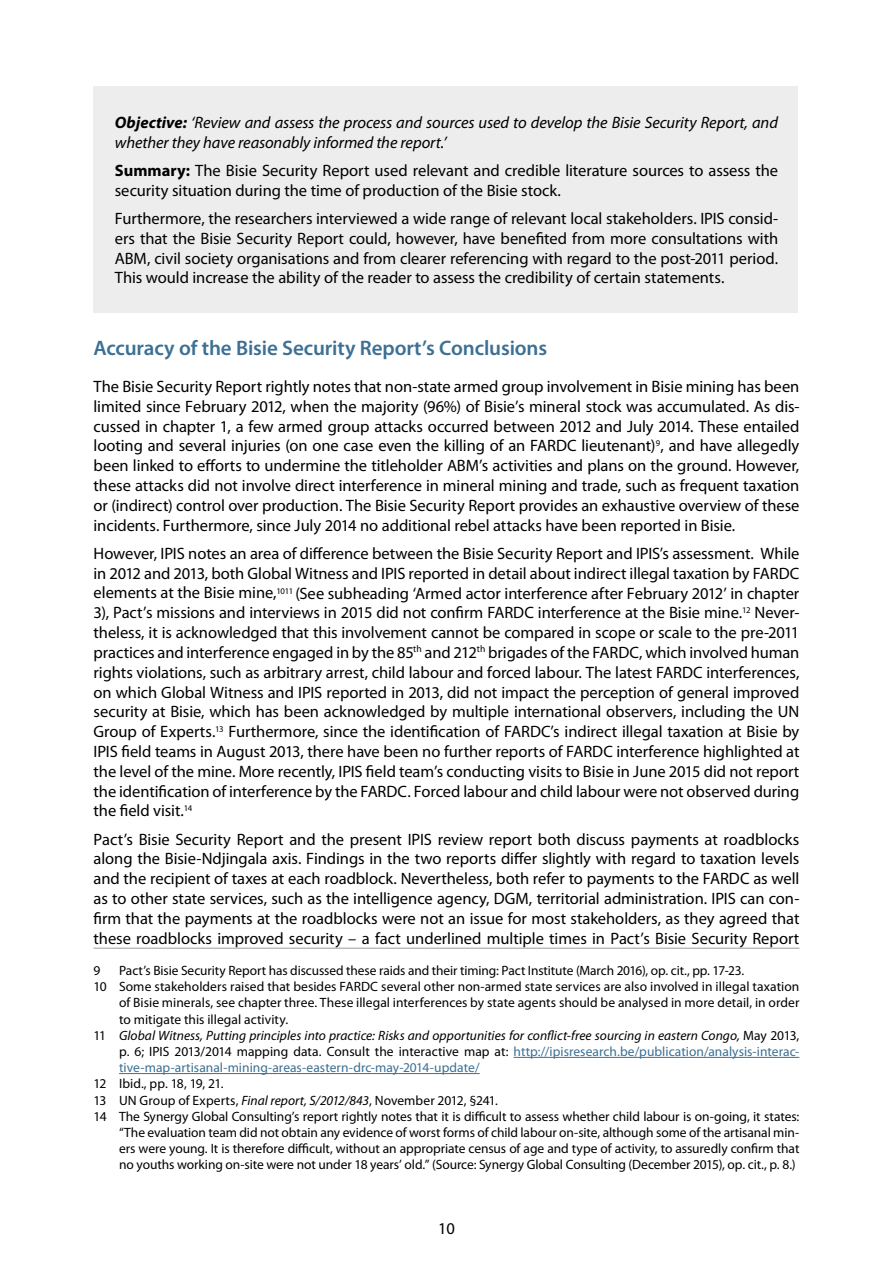
<style>
.page{position:relative;width:893px;height:1263px;background:#fff}
.page>*{position:absolute;margin:0;border:0;box-sizing:border-box;transform-origin:0 0}
.t1{font:600 21px "Myriad Pro";letter-spacing:-.005em;color:#3c7094}
.t2{font:16.5px/19.8px "Myriad Pro";letter-spacing:-.005em;color:#000;text-align:justify}
.t3{font:italic 16.5px/19.8px "Myriad Pro";letter-spacing:-.005em;color:#000}
.t4{font:13.5px "Myriad Pro";letter-spacing:-.005em;color:#000}
.t5{font:italic 13.5px "Myriad Pro";color:#000}
.t6{font:13.5px "Myriad Pro";color:#3c7094}
.s1{font-weight:700}
.s2{font-style:normal}
.s3{color:#3c7094}
.s4{font-style:italic}
</style>
<div class="page">
<div style="left:94px;top:87px;width:704px;height:226px;background:#ededed"></div>
<hr style="left:94px;top:948px;width:705px;height:1px;background:#9d9d9c">
<hr style="left:513px;top:1057px;width:286px;height:1px;background:#3c7094">
<hr style="left:119px;top:1073px;width:361px;height:1px;background:#3c7094">
<p class="t3" style="left:115px;top:113px;width:665px"><span class="s1">Objective:</span> ‘Review and assess the process and sources used to develop the Bisie Security Report, and whether they have reasonably informed the report.’</p>
<p class="t2" style="left:115px;top:161px;width:665px"><span class="s1">Summary:</span> The Bisie Security Report used relevant and credible literature sources to assess the security situation during the time of production of the Bisie stock.</p>
<p class="t2" style="left:115px;top:209px;width:665px">Furthermore, the researchers interviewed a wide range of relevant local stakeholders. IPIS consid&shy;ers that the Bisie Security Report could, however, have benefited from more consultations with ABM, civil society organisations and from clearer referencing with regard to the post-2011 period.<br>This would increase the ability of the reader to assess the credibility of certain statements.</p>
<p class="t1" style="left:94px;top:336px;width:455px">Accuracy of the Bisie Security Report’s Conclusions</p>
<p class="t2" style="left:94px;top:377px;width:707px">The Bisie Security Report rightly notes that non-state armed group involvement in Bisie mining has been limited since February 2012, when the majority (96%) of Bisie’s mineral stock was accumulated. As dis&shy;cussed in chapter 1, a few armed group attacks occurred between 2012 and July 2014. These entailed looting and several injuries (on one case even the killing of an FARDC lieutenant)<sup>9</sup>, and have allegedly been linked to efforts to undermine the titleholder ABM’s activities and plans on the ground. However, these attacks did not involve direct interference in mineral mining and trade, such as frequent taxation or (indirect) control over production. The Bisie Security Report provides an exhaustive overview of these incidents. Furthermore, since July 2014 no additional rebel attacks have been reported in Bisie.</p>
<p class="t2" style="left:94px;top:544px;width:707px">However, IPIS notes an area of difference between the Bisie Security Report and IPIS’s assessment. While in 2012 and 2013, both Global Witness and IPIS reported in detail about indirect illegal taxation by FARDC elements at the Bisie mine,<sup>1011</sup> (See subheading ‘Armed actor interference after February 2012’ in chapter 3), Pact’s missions and interviews in 2015 did not confirm FARDC interference at the Bisie mine.<sup>12</sup> Never&shy;theless, it is acknowledged that this involvement cannot be compared in scope or scale to the pre-2011 practices and interference engaged in by the 85<sup>th</sup> and 212<sup>th</sup> brigades of the FARDC, which involved human rights violations, such as arbitrary arrest, child labour and forced labour. The latest FARDC interferences, on which Global Witness and IPIS reported in 2013, did not impact the perception of general improved security at Bisie, which has been acknowledged by multiple international observers, including the UN Group of Experts.<sup>13</sup> Furthermore, since the identification of FARDC’s indirect illegal taxation at Bisie by IPIS field teams in August 2013, there have been no further reports of FARDC interference highlighted at the level of the mine. More recently, IPIS field team’s conducting visits to Bisie in June 2015 did not report the identification of interference by the FARDC. Forced labour and child labour were not observed during the field visit.<sup>14</sup></p>
<p class="t2" style="left:94px;top:829px;width:707px">Pact’s Bisie Security Report and the present IPIS review report both discuss payments at roadblocks along the Bisie-Ndjingala axis. Findings in the two reports differ slightly with regard to taxation levels and the recipient of taxes at each roadblock. Nevertheless, both refer to payments to the FARDC as well as to other state services, such as the intelligence agency, DGM, territorial administration. IPIS can con&shy;firm that the payments at the roadblocks were not an issue for most stakeholders, as they agreed that these roadblocks improved security – a fact underlined multiple times in Pact’s Bisie Security Report</p>
<p class="t4" style="left:94px;top:963px;width:8px">9</p>
<p class="t4" style="left:119px;top:963px;width:627px">Pact’s Bisie Security Report has discussed these raids and their timing: Pact Institute (March 2016), op. cit., pp. 17-23.</p>
<p class="t4" style="left:94px;top:979px;width:707px">10 Some stakeholders raised that besides FARDC several other non-armed state services are also involved in illegal taxation</p>
<p class="t4" style="left:119px;top:995px;width:682px">of Bisie minerals, see chapter three. These illegal interferences by state agents should be analysed in more detail, in order</p>
<p class="t4" style="left:119px;top:1012px;width:171px">to mitigate this illegal activity.</p>
<p class="t5" style="left:94px;top:1028px;width:707px"><span class="s2">11</span> Global Witness, Putting principles into practice: Risks and opportunities for conflict-free sourcing in eastern Congo, <span class="s2">May 2013,</span></p>
<p class="t4" style="left:119px;top:1044px;width:682px">p. 6; IPIS 2013/2014 mapping data. Consult the interactive map at: <span class="s3">http://ipisresearch.be/publication/analysis-interac-</span></p>
<p class="t6" style="left:119px;top:1060px;width:362px">tive-map-artisanal-mining-areas-eastern-drc-may-2014-update/</p>
<p class="t4" style="left:94px;top:1076px;width:132px">12 Ibid., pp. 18, 19, 21.</p>
<p class="t4" style="left:94px;top:1093px;width:406px">13 UN Group of Experts, <span class="s4">Final report, S/2012/843</span>, November 2012, §241.</p>
<p class="t4" style="left:94px;top:1109px;width:707px">14 The Synergy Global Consulting’s report rightly notes that it is difficult to assess whether child labour is on-going, it states:</p>
<p class="t4" style="left:119px;top:1125px;width:682px">“The evaluation team did not obtain any evidence of worst forms of child labour on-site, although some of the artisanal min-</p>
<p class="t4" style="left:119px;top:1141px;width:682px">ers were young. It is therefore difficult, without an appropriate census of age and type of activity, to assuredly confirm that</p>
<p class="t4" style="left:119px;top:1157px;width:678px">no youths working on-site were not under 18 years’ old.” (Source: Synergy Global Consulting (December 2015), op. cit., p. 8.)</p>
<p class="t2" style="left:438px;top:1218px;width:18px">10</p>
</div>
